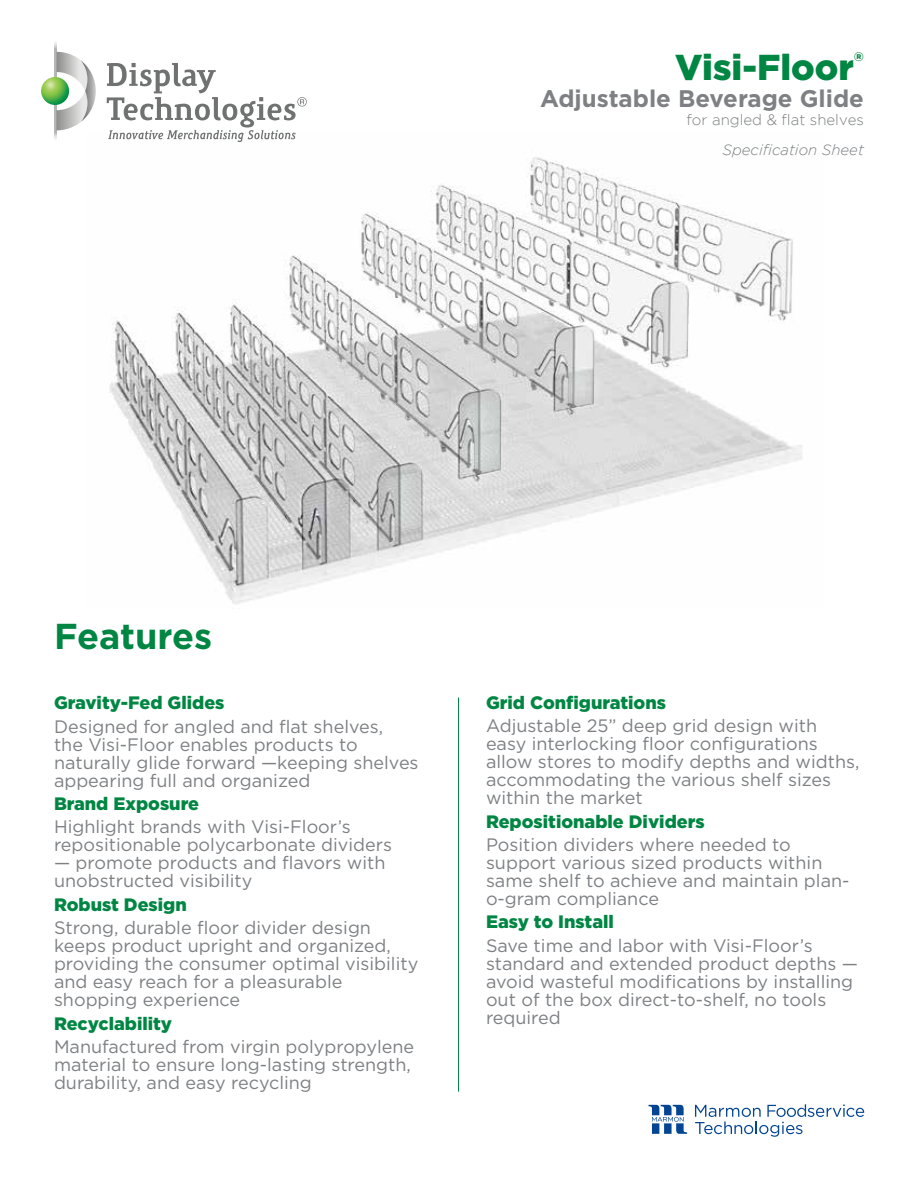
<style>
.page{position:relative;width:918px;height:1188px;background:#fff}
.page>*{position:absolute;margin:0;border:0;box-sizing:border-box;transform-origin:0 0}
.t1{font:900 36px "Gotham";color:#008643}
.t2{font:700 36px "Gotham";color:#008643}
.t3{font:700 24px "Gotham";color:#7e8083}
.t4{font:18px/18px "Gotham";color:#7e8083}
.t5{font:900 18px "Gotham";color:#008643}
.t6{font:300 15px "Gotham";color:#7e8083}
.t7{font:italic 300 15px "Gotham";color:#7e8083}
.t8{font:900 12.3px "Gotham";color:#008643}
</style>
<div class="page">
<img style="left:110px;top:157px;width:692px;height:447px">
<hr style="left:458px;top:697px;width:1px;height:395px;background:#008643">
<svg style="left:41px;top:77px;width:28px;height:28px"></svg>
<svg style="left:56px;top:52px;width:40px;height:78px"></svg>
<svg style="left:107px;top:63px;width:200px;height:79px"></svg>
<svg style="left:649px;top:1105px;width:38px;height:29px"></svg>
<svg style="left:695px;top:1104px;width:169px;height:33px"></svg>
<h1 class="t1" style="left:675px;top:47px;width:180px">Visi-Floor</h1>
<p class="t8" style="left:854px;top:50px;width:12px">®</p>
<h2 class="t3" style="left:540px;top:82px;width:325px">Adjustable Beverage Glide</h2>
<p class="t6" style="left:687px;top:111px;width:179px">for angled &amp; flat shelves</p>
<p class="t7" style="left:723px;top:141px;width:143px">Specification Sheet</p>
<h1 class="t2" style="left:54px;top:613px;width:160px">Features</h1>
<p class="t5" style="left:54px;top:692px;width:172px">Gravity-Fed Glides</p>
<p class="t4" style="left:54px;top:717px;width:366px">Designed for angled and flat shelves,<br>the Visi-Floor enables products to naturally glide forward —keeping shelves appearing full and organized</p>
<p class="t5" style="left:54px;top:793px;width:147px">Brand Exposure</p>
<p class="t4" style="left:54px;top:818px;width:340px">Highlight brands with Visi-Floor’s repositionable polycarbonate dividers</p>
<p class="t4" style="left:54px;top:854px;width:333px">— promote products and flavors with unobstructed visibility</p>
<p class="t5" style="left:54px;top:894px;width:134px">Robust Design</p>
<p class="t4" style="left:54px;top:918px;width:366px">Strong, durable floor divider design keeps product upright and organized, providing the consumer optimal visibility and easy reach for a pleasurable shopping experience</p>
<p class="t5" style="left:54px;top:1013px;width:120px">Recyclability</p>
<p class="t4" style="left:54px;top:1037px;width:362px">Manufactured from virgin polypropylene material to ensure long-lasting strength, durability, and easy recycling</p>
<p class="t5" style="left:486px;top:692px;width:182px">Grid Configurations</p>
<p class="t4" style="left:486px;top:716px;width:375px">Adjustable 25” deep grid design with easy interlocking floor configurations allow stores to modify depths and widths, accommodating the various shelf sizes within the market</p>
<p class="t5" style="left:486px;top:811px;width:220px">Repositionable Dividers</p>
<p class="t4" style="left:486px;top:835px;width:365px">Position dividers where needed to support various sized products within same shelf to achieve and maintain plan&shy;o-gram compliance</p>
<p class="t5" style="left:486px;top:912px;width:129px">Easy to Install</p>
<p class="t4" style="left:486px;top:936px;width:374px">Save time and labor with Visi-Floor’s standard and extended product depths — avoid wasteful modifications by installing out of the box direct-to-shelf, no tools required</p>
</div>
